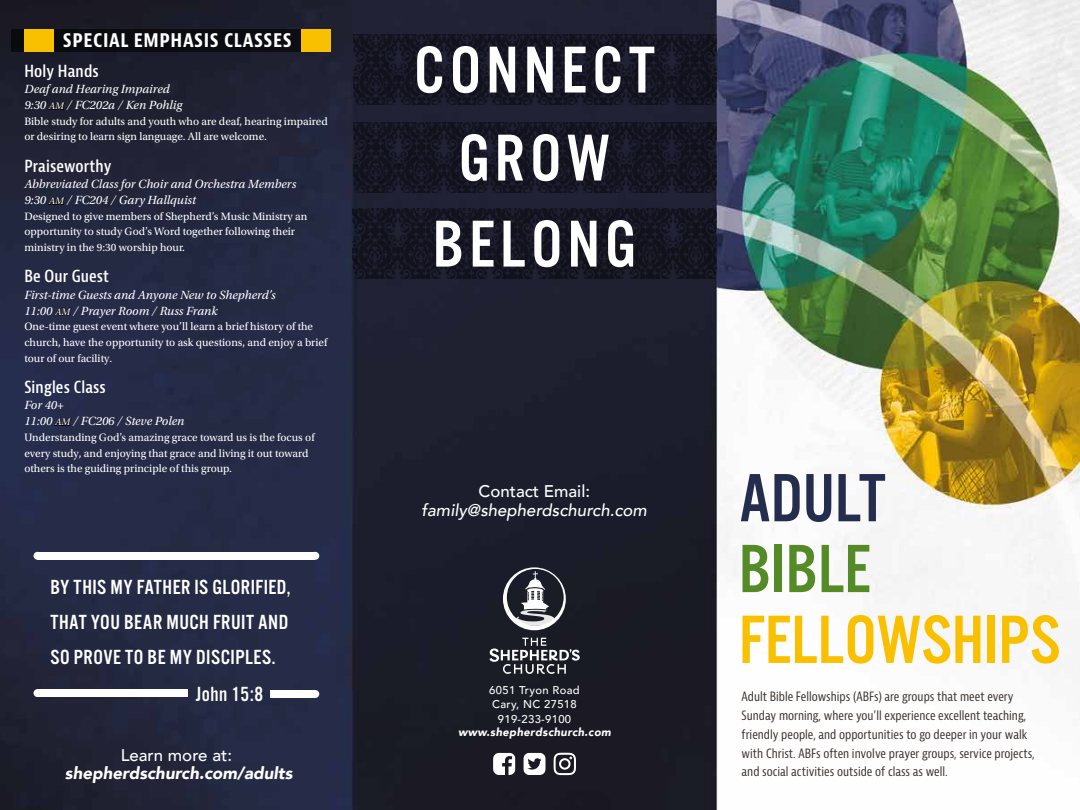
<style>
.page{position:relative;width:1080px;height:810px;background:#fff}
.page>*{position:absolute;margin:0;border:0;box-sizing:border-box;transform-origin:0 0}
.t1{font:70.88px "Alternate Got No 3 D";color:#f9c000}
.t2{font:70.88px "Alternate Got No 3 D";color:#252d4f}
.t3{font:70.88px "Alternate Got No 3 D";color:#558b27}
.t4{font:21.25px "Alternate Got No 3 D";letter-spacing:.02em;color:#fff}
.t5{font:700 condensed 20px "Bernina Sans";letter-spacing:.03em;color:#fff}
.t6{font:italic 500 16.88px "Avenir";color:#fff}
.t7{font:italic 900 16.88px "Avenir";color:#fff}
.t8{font:500 16.88px "Avenir";color:#fff}
.t9{font:600 condensed 16.25px "Bernina Sans";letter-spacing:.01em;color:#fff}
.t10{font:condensed 12.5px/18.8px "Bernina Sans";color:#37302c}
.t11{font:italic 12.5px/16.2px "Utopia Std";color:#fff}
.t12{font:11.25px/15.6px "Utopia Std";color:#fff}
.t13{font:500 11.25px/13.5px "Avenir";letter-spacing:.03em;color:#fff}
.t14{font:italic 900 11.25px "Avenir";letter-spacing:.03em;color:#fff}
.s1{font-size:10px;color:#000001}
</style>
<div class="page">
<img style="left:0;top:0;width:1080px;height:810px">
<div style="left:12px;top:29px;width:318px;height:22px;background:#0b0c11"></div>
<div style="left:24px;top:29px;width:30px;height:22px;background:#f9c000"></div>
<div style="left:301px;top:29px;width:29px;height:22px;background:#f9c000"></div>
<svg style="left:493px;top:753px;width:22px;height:22px"></svg>
<svg style="left:523px;top:753px;width:23px;height:22px"></svg>
<svg style="left:554px;top:753px;width:22px;height:22px"></svg>
<img style="left:353px;top:209px;width:363px;height:69px">
<img style="left:353px;top:35px;width:363px;height:69px">
<img style="left:353px;top:123px;width:363px;height:69px">
<svg style="left:436px;top:220px;width:197px;height:47px"></svg>
<svg style="left:462px;top:134px;width:147px;height:47px"></svg>
<svg style="left:417px;top:46px;width:237px;height:47px"></svg>
<div style="left:37px;top:552px;width:278px;height:8px;background:#fff"></div>
<div style="left:34px;top:552px;width:7px;height:8px;background:#fff;border-radius:50%"></div>
<div style="left:311px;top:552px;width:8px;height:8px;background:#fff;border-radius:50%"></div>
<div style="left:37px;top:689px;width:151px;height:8px;background:#fff"></div>
<div style="left:34px;top:689px;width:7px;height:8px;background:#fff;border-radius:50%"></div>
<div style="left:270px;top:690px;width:45px;height:8px;background:#fff"></div>
<div style="left:311px;top:690px;width:8px;height:8px;background:#fff;border-radius:50%"></div>
<svg style="left:489px;top:638px;width:91px;height:36px;background:#4d4f57"></svg>
<svg style="left:503px;top:567px;width:63px;height:63px"></svg>
<h3 class="t5" style="left:63px;top:27px;width:230px">SPECIAL EMPHASIS CLASSES</h3>
<h3 class="t9" style="left:24px;top:61px;width:76px">Holy Hands</h3>
<p class="t11" style="left:24px;top:81px;width:159px">Deaf and Hearing Impaired<br>9:30 <span class="s1">AM</span> / FC202a / Ken Pohlig</p>
<p class="t12" style="left:24px;top:114px;width:305px">Bible study for adults and youth who are deaf, hearing impaired or desiring to learn sign language. All are welcome.</p>
<h3 class="t9" style="left:24px;top:156px;width:89px">Praiseworthy</h3>
<p class="t11" style="left:24px;top:176px;width:273px">Abbreviated Class for Choir and Orchestra Members<br>9:30 <span class="s1">AM</span> / FC204 / Gary Hallquist</p>
<p class="t12" style="left:24px;top:209px;width:284px">Designed to give members of Shepherd’s Music Ministry an opportunity to study God’s Word together following their ministry in the 9:30 worship hour.</p>
<h3 class="t9" style="left:24px;top:266px;width:86px">Be Our Guest</h3>
<p class="t11" style="left:24px;top:287px;width:253px">First-time Guests and Anyone New to Shepherd’s<br>11:00 <span class="s1">AM</span> / Prayer Room / Russ Frank</p>
<p class="t12" style="left:24px;top:319px;width:305px">One-time guest event where you’ll learn a brief history of the church, have the opportunity to ask questions, and enjoy a brief tour of our facility.</p>
<h3 class="t9" style="left:24px;top:377px;width:83px">Singles Class</h3>
<p class="t11" style="left:24px;top:397px;width:161px">For 40+<br>11:00 <span class="s1">AM</span> / FC206 / Steve Polen</p>
<p class="t12" style="left:24px;top:430px;width:292px">Understanding God’s amazing grace toward us is the focus of every study, and enjoying that grace and living it out toward others is the guiding principle of this group.</p>
<h1 class="t2" style="left:739px;top:460px;width:148px">ADULT</h1>
<h1 class="t3" style="left:739px;top:531px;width:133px">BIBLE</h1>
<h1 class="t1" style="left:739px;top:602px;width:323px">FELLOWSHIPS</h1>
<h3 class="t8" style="left:479px;top:477px;width:113px">Contact Email:</h3>
<h3 class="t6" style="left:422px;top:500px;width:227px">family@shepherdschurch.com</h3>
<h2 class="t4" style="left:50px;top:576px;width:242px">BY THIS MY FATHER IS GLORIFIED,</h2>
<h2 class="t4" style="left:50px;top:611px;width:239px">THAT YOU BEAR MUCH FRUIT AND</h2>
<h2 class="t4" style="left:50px;top:646px;width:227px">SO PROVE TO BE MY DISCIPLES.</h2>
<h2 class="t4" style="left:196px;top:682px;width:69px">John 15:8</h2>
<p class="t10" style="left:742px;top:688px;width:295px">Adult Bible Fellowships (ABFs) are groups that meet every Sunday morning, where you’ll experience excellent teaching, friendly people, and opportunities to go deeper in your walk with Christ. ABFs often involve prayer groups, service projects, and social activities outside of class as well.</p>
<p class="t13" style="left:489px;top:683px;width:92px">6051 Tryon Road<br>Cary, NC 27518</p>
<p class="t13" style="left:498px;top:712px;width:75px">919-233-9100</p>
<p class="t14" style="left:458px;top:723px;width:155px">www.shepherdschurch.com</p>
<h3 class="t8" style="left:121px;top:740px;width:113px">Learn more at:</h3>
<h3 class="t7" style="left:65px;top:760px;width:229px">shepherdschurch.com/adults</h3>
</div>
